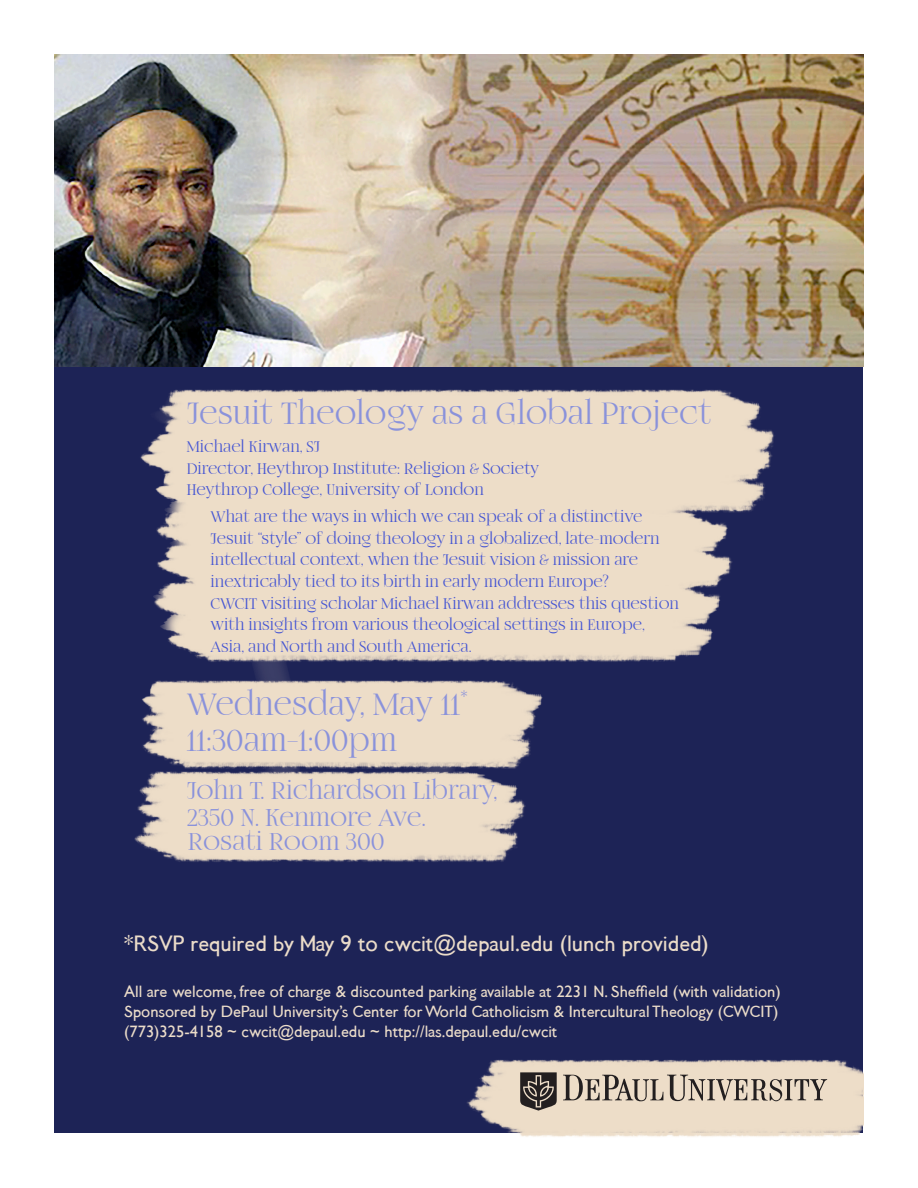
<style>
.page{position:relative;width:918px;height:1188px;background:#fff}
.page>*{position:absolute;margin:0;border:0;box-sizing:border-box;transform-origin:0 0}
.t1{font:36px/36px "Fogtwo No 5";color:#8a92db}
.t2{font:28.5px "Fogtwo No 5";color:#8a92db}
.t3{font:22.5px "Los Angeleno Sans";color:#ebdcc9}
.t4{font:18px/21.6px "Fogtwo No 5";color:#4555d3}
.t5{font:16.5px "Los Angeleno Sans";color:#ebdcc9}
</style>
<div class="page">
<img style="left:54px;top:367px;width:810px;height:770px">
<img style="left:54px;top:54px;width:810px;height:313px">
<svg style="left:563px;top:1075px;width:264px;height:26px;background:#b6a99a"></svg>
<svg style="left:520px;top:1072px;width:37px;height:39px"></svg>
<p class="t1" style="left:187px;top:396px;width:527px">Jesuit Theology as a Global Project</p>
<p class="t4" style="left:187px;top:436px;width:135px">Michael Kirwan, SJ</p>
<p class="t4" style="left:187px;top:458px;width:354px">Director, Heythrop Institute: Religion &amp; Society</p>
<p class="t4" style="left:187px;top:479px;width:299px">Heythrop College, University of London</p>
<p class="t4" style="left:211px;top:506px;width:450px">What are the ways in which we can speak of a distinctive<br>Jesuit “style” of doing theology in a globalized, late-modern intellectual context, when the Jesuit vision &amp; mission are</p>
<p class="t4" style="left:211px;top:571px;width:400px">inextricably tied to its birth in early modern Europe?</p>
<p class="t4" style="left:211px;top:593px;width:470px">CWCIT visiting scholar Michael Kirwan addresses this question with insights from various theological settings in Europe,<br>Asia, and North and South America.</p>
<p class="t1" style="left:187px;top:687px;width:283px">Wednesday, May 11*<br>11:30am-1:00pm</p>
<p class="t2" style="left:187px;top:776px;width:313px">John T. Richardson Library,</p>
<p class="t2" style="left:187px;top:803px;width:241px">2350 N. Kenmore Ave.</p>
<p class="t2" style="left:188px;top:828px;width:198px">Rosati Room 300</p>
<p class="t3" style="left:124px;top:928px;width:586px">*RSVP required by May 9 to cwcit@depaul.edu (lunch provided)</p>
<p class="t5" style="left:124px;top:981px;width:658px">All are welcome, free of charge &amp; discounted parking available at 2231 N. Sheffield (with validation)</p>
<p class="t5" style="left:124px;top:1000px;width:656px">Sponsored by DePaul University’s Center for World Catholicism &amp; Intercultural Theology (CWCIT)</p>
<p class="t5" style="left:124px;top:1020px;width:435px">(773)325-4158 ~ cwcit@depaul.edu ~ http://las.depaul.edu/cwcit</p>
</div>
